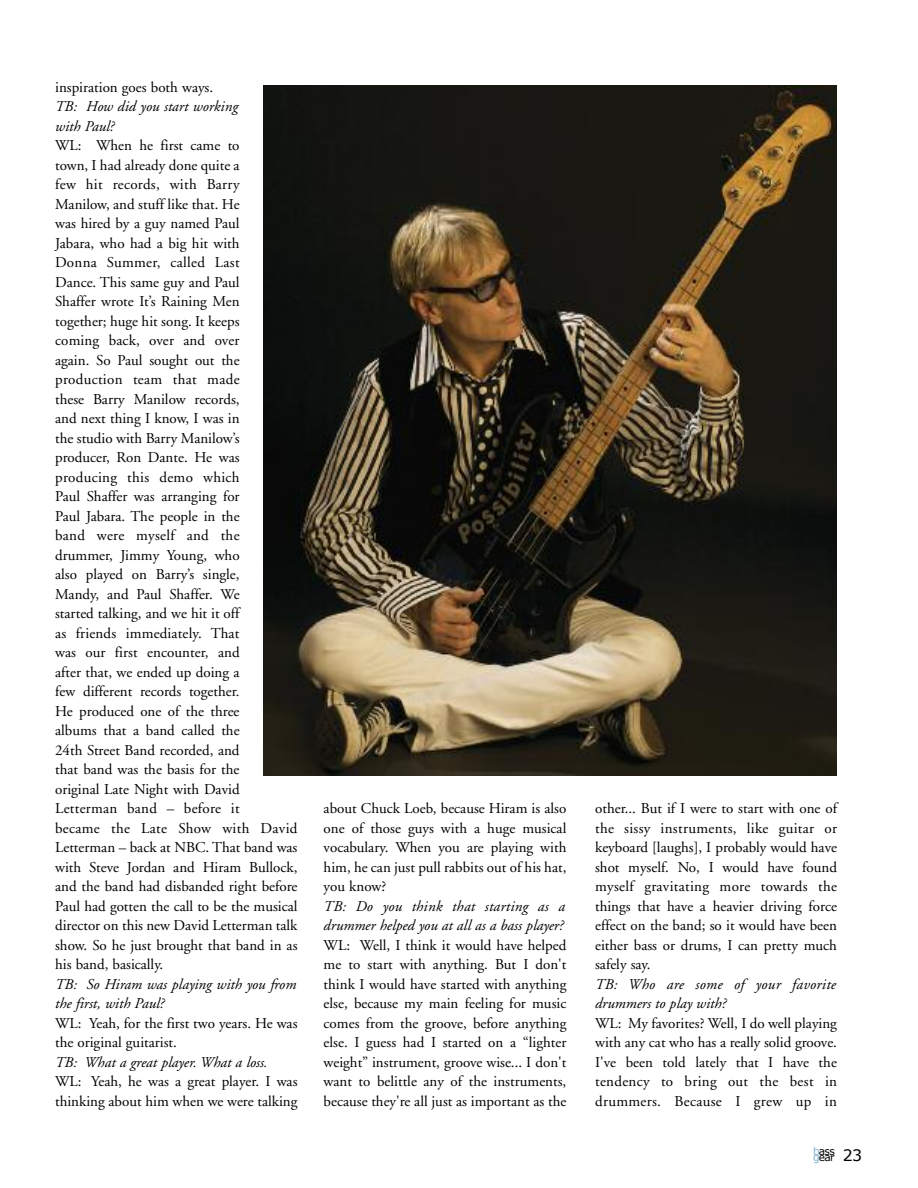
<style>
.page{position:relative;width:918px;height:1188px;background:#fff}
.page>*{position:absolute;margin:0;border:0;box-sizing:border-box;transform-origin:0 0}
.t1{font:15.75px "Verdana";color:#000}
.t2{font:15px/19.5px "Adobe Garamond";color:#000;text-align:justify}
.t3{font:italic 15px/19.5px "Adobe Garamond";color:#000}
.t4{font:10.5px "Verdana";letter-spacing:-.065em;color:#000}
.s1{color:#7caece}
</style>
<div class="page">
<img style="left:264px;top:86px;width:572px;height:689px">
<p class="t2" style="left:55px;top:78px;width:160px">inspiration goes both ways.</p>
<p class="t3" style="left:55px;top:97px;width:184px">TB: How did you start working with Paul?</p>
<p class="t2" style="left:55px;top:136px;width:244px;text-align:left">WL: When he first came to<br>town, I had already done quite a<br>few hit records, with Barry<br>Manilow, and stuff like that. He<br>was hired by a guy named Paul<br>Jabara, who had a big hit with<br>Donna Summer, called Last<br>Dance. This same guy and Paul<br>Shaffer wrote It’s Raining Men<br>together; huge hit song. It keeps<br>coming back, over and over<br>again. So Paul sought out the production team that made<br>these Barry Manilow records,<br>and next thing I know, I was in<br>the studio with Barry Manilow’s producer, Ron Dante. He was producing this demo which<br>Paul Shaffer was arranging for<br>Paul Jabara. The people in the<br>band were myself and the drummer, Jimmy Young, who<br>also played on Barry’s single,<br>Mandy, and Paul Shaffer. We<br>started talking, and we hit it off<br>as friends immediately. That<br>was our first encounter, and<br>after that, we ended up doing a<br>few different records together.<br>He produced one of the three<br>albums that a band called the<br>24th Street Band recorded, and<br>that band was the basis for the<br>original Late Night with David<br>Letterman band – before it<br>became the Late Show with David<br>Letterman – back at NBC. That band was with Steve Jordan and Hiram Bullock, and the band had disbanded right before<br>Paul had gotten the call to be the musical director on this new David Letterman talk show. So he just brought that band in as his band, basically.</p>
<p class="t3" style="left:55px;top:975px;width:243px">TB: So Hiram was playing with you from the first, with Paul?</p>
<p class="t2" style="left:55px;top:1014px;width:244px">WL: Yeah, for the first two years. He was the original guitarist.</p>
<p class="t3" style="left:55px;top:1053px;width:214px">TB: What a great player. What a loss.</p>
<p class="t2" style="left:55px;top:1072px;width:244px">WL: Yeah, he was a great player. I was thinking about him when we were talking</p>
<p class="t2" style="left:324px;top:799px;width:244px">about Chuck Loeb, because Hiram is also one of those guys with a huge musical vocabulary. When you are playing with him, he can just pull rabbits out of his hat, you know?</p>
<p class="t3" style="left:324px;top:897px;width:243px">TB: Do you think that starting as a drummer helped you at all as a bass player?</p>
<p class="t2" style="left:324px;top:936px;width:244px">WL: Well, I think it would have helped me to start with anything. But I don't think I would have started with anything else, because my main feeling for music comes from the groove, before anything else. I guess had I started on a “lighter weight” instrument, groove wise... I don't want to belittle any of the instruments, because they're all just as important as the</p>
<p class="t2" style="left:595px;top:799px;width:243px">other... But if I were to start with one of the sissy instruments, like guitar or keyboard [laughs], I probably would have shot myself. No, I would have found myself gravitating more towards the things that have a heavier driving force effect on the band; so it would have been either bass or drums, I can pretty much safely say.</p>
<p class="t3" style="left:595px;top:975px;width:242px">TB: Who are some of your favorite drummers to play with?</p>
<p class="t2" style="left:595px;top:1014px;width:243px">WL: My favorites? Well, I do well playing with any cat who has a really solid groove.<br>I've been told lately that I have the tendency to bring out the best in drummers. Because I grew up in</p>
<p class="t4" style="left:813px;top:1144px;width:23px"><span class="s1">b</span>ass</p>
<p class="t4" style="left:813px;top:1150px;width:23px"><span class="s1">g</span>ear</p>
<p class="t1" style="left:843px;top:1145px;width:21px">23</p>
</div>
